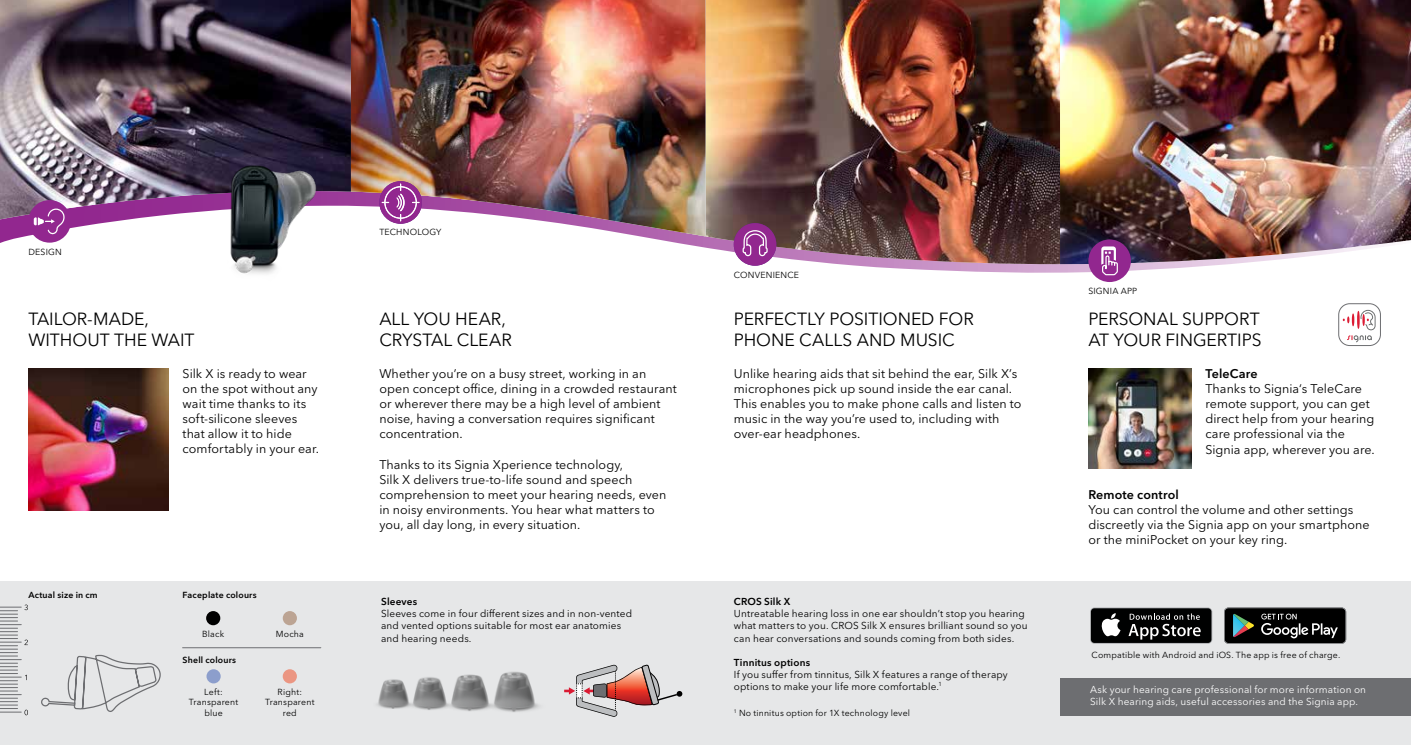
<style>
.page{position:relative;width:1411px;height:745px;background:#fff}
.page>*{position:absolute;margin:0;border:0;box-sizing:border-box;transform-origin:0 0}
.t1{font:17.5px/21px "Avenir Next W1 G";color:#000}
.t2{font:12.5px/15px "Avenir Next W1 G";letter-spacing:.005em;color:#000}
.t3{font:600 12.5px "Avenir Next W1 G";letter-spacing:.01em;color:#000}
.t4{font:10px/12px "Avenir Next W1 G";letter-spacing:.015em;color:#000}
.t5{font:10px/12px "Avenir Next W1 G";letter-spacing:.015em;color:#fff}
.t6{font:600 10px "Avenir Next W1 G";letter-spacing:.02em;color:#000}
.t7{font:8.75px/10.5px "Avenir Next W1 G";letter-spacing:.02em;color:#000;text-align:center}
.t8{font:600 8.75px "Avenir Next W1 G";letter-spacing:.025em;color:#000}
</style>
<div class="page">
<svg style="left:0;top:219px;width:1229px;height:55px"></svg>
<img style="left:705px;top:0;width:705px;height:264px">
<img style="left:0;top:0;width:351px;height:219px">
<img style="left:351px;top:0;width:354px;height:236px">
<div style="left:0;top:581px;width:1410px;height:163px;background:#e6e7e8"></div>
<svg style="left:564px;top:664px;width:118px;height:52px"></svg>
<svg style="left:1090px;top:607px;width:122px;height:36px"></svg>
<div style="left:1090px;top:608px;width:121px;height:34px;background:#000101;border-radius:3px"></div>
<svg style="left:1101px;top:613px;width:19px;height:23px"></svg>
<svg style="left:1128px;top:613px;width:72px;height:26px"></svg>
<svg style="left:1224px;top:607px;width:121px;height:36px;background:#262928"></svg>
<svg style="left:0;top:604px;width:28px;height:110px"></svg>
<svg style="left:41px;top:654px;width:120px;height:58px"></svg>
<div style="left:283px;top:610px;width:14px;height:15px;background:#bca493;border-radius:50%"></div>
<div style="left:206px;top:610px;width:14px;height:15px;background:#000;border-radius:50%"></div>
<div style="left:206px;top:668px;width:15px;height:15px;background:#8c9ecc;border-radius:50%"></div>
<div style="left:283px;top:668px;width:14px;height:15px;background:#eb9682;border-radius:50%"></div>
<img style="left:1088px;top:369px;width:103px;height:99px">
<img style="left:28px;top:369px;width:140px;height:141px">
<svg style="left:1338px;top:303px;width:42px;height:42px"></svg>
<div style="left:1338px;top:303px;width:42px;height:43px;border:1px solid #6d6e71;border-radius:11px"></div>
<img style="left:422px;top:677px;width:11px;height:33px">
<img style="left:377px;top:678px;width:45px;height:31px">
<img style="left:433px;top:674px;width:40px;height:37px">
<img style="left:473px;top:671px;width:67px;height:41px">
<hr style="left:182px;top:647px;width:139px;height:1px;background:#6d6e71">
<img style="left:228px;top:144px;width:91px;height:130px">
<svg style="left:379px;top:181px;width:43px;height:42px"></svg>
<div style="left:384px;top:186px;width:32px;height:32px;border:1px solid #fff;border-radius:50%"></div>
<div style="left:384px;top:186px;width:33px;height:33px;border:1px solid #fff;border-radius:50%"></div>
<svg style="left:396px;top:184px;width:8px;height:37px"></svg>
<div style="left:733px;top:223px;width:43px;height:42px;background:#92278f;border-radius:50%"></div>
<svg style="left:742px;top:230px;width:26px;height:27px"></svg>
<div style="left:1088px;top:239px;width:42px;height:43px;background:#92278f;border-radius:50%"></div>
<svg style="left:1101px;top:246px;width:17px;height:30px"></svg>
<div style="left:28px;top:200px;width:43px;height:42px;background:#92278f;border-radius:50%"></div>
<svg style="left:34px;top:208px;width:31px;height:34px"></svg>
<div style="left:1059px;top:677px;width:351px;height:37px;background:#6d6e71"></div>
<p class="t7" style="left:28px;top:246px;width:35px">DESIGN</p>
<p class="t7" style="left:379px;top:227px;width:64px">TECHNOLOGY</p>
<p class="t7" style="left:733px;top:269px;width:67px">CONVENIENCE</p>
<p class="t7" style="left:1088px;top:285px;width:50px">SIGNIA APP</p>
<h1 class="t1" style="left:28px;top:308px;width:168px">TAILOR-MADE,<br>WITHOUT THE WAIT</h1>
<h1 class="t1" style="left:379px;top:308px;width:134px">ALL YOU HEAR,<br>CRYSTAL CLEAR</h1>
<h1 class="t1" style="left:733px;top:308px;width:242px">PERFECTLY POSITIONED FOR<br>PHONE CALLS AND MUSIC</h1>
<h1 class="t1" style="left:1088px;top:308px;width:175px">PERSONAL SUPPORT<br>AT YOUR FINGERTIPS</h1>
<p class="t2" style="left:733px;top:366px;width:289px">Unlike hearing aids that sit behind the ear, Silk X’s microphones pick up sound inside the ear canal.<br>This enables you to make phone calls and listen to music in the way you’re used to, including with over-ear headphones.</p>
<p class="t2" style="left:182px;top:366px;width:138px">Silk X is ready to wear on the spot without any wait time thanks to its soft-silicone sleeves that allow it to hide comfortably in your ear.</p>
<p class="t2" style="left:379px;top:366px;width:299px">Whether you’re on a busy street, working in an open concept office, dining in a crowded restaurant or wherever there may be a high level of ambient noise, having a conversation requires significant concentration.</p>
<p class="t2" style="left:379px;top:456px;width:288px">Thanks to its Signia Xperience technology,<br>Silk X delivers true-to-life sound and speech comprehension to meet your hearing needs, even in noisy environments. You hear what matters to you, all day long, in every situation.</p>
<p class="t3" style="left:1205px;top:366px;width:54px">TeleCare</p>
<p class="t2" style="left:1205px;top:381px;width:171px">Thanks to Signia‘s TeleCare remote support, you can get direct help from your hearing care professional via the<br>Signia app, wherever you are.</p>
<p class="t3" style="left:1088px;top:486px;width:92px">Remote control</p>
<p class="t2" style="left:1088px;top:501px;width:283px">You can control the volume and other settings discreetly via the Signia app on your smartphone or the miniPocket on your key ring.</p>
<p class="t8" style="left:28px;top:589px;width:71px">Actual size in cm</p>
<p class="t8" style="left:182px;top:589px;width:76px">Faceplate colours</p>
<p class="t7" style="left:202px;top:628px;width:24px">Black</p>
<p class="t7" style="left:276px;top:628px;width:30px">Mocha</p>
<p class="t8" style="left:182px;top:654px;width:55px">Shell colours</p>
<p class="t7" style="left:189px;top:686px;width:51px">Left:<br>Transparent blue</p>
<p class="t7" style="left:265px;top:686px;width:51px">Right:<br>Transparent red</p>
<p class="t6" style="left:381px;top:595px;width:38px">Sleeves</p>
<p class="t4" style="left:381px;top:607px;width:252px">Sleeves come in four different sizes and in non-vented and vented options suitable for most ear anatomies and hearing needs.</p>
<p class="t6" style="left:733px;top:595px;width:58px">CROS Silk X</p>
<p class="t4" style="left:733px;top:607px;width:295px">Untreatable hearing loss in one ear shouldn’t stop you hearing what matters to you. CROS Silk X ensures brilliant sound so you can hear conversations and sounds coming from both sides.</p>
<p class="t6" style="left:733px;top:655px;width:78px">Tinnitus options</p>
<p class="t4" style="left:733px;top:667px;width:275px">If you suffer from tinnitus, Silk X features a range of therapy options to make your life more comfortable.<sup>1</sup></p>
<p class="t7" style="left:733px;top:707px;width:178px"><sup>1</sup> No tinnitus option for 1X technology level</p>
<p class="t7" style="left:1091px;top:649px;width:250px">Compatible with Android and iOS. The app is free of charge.</p>
<p class="t5" style="left:1090px;top:682px;width:277px">Ask your hearing care professional for more information on<br>Silk X hearing aids, useful accessories and the Signia app.</p>
</div>
